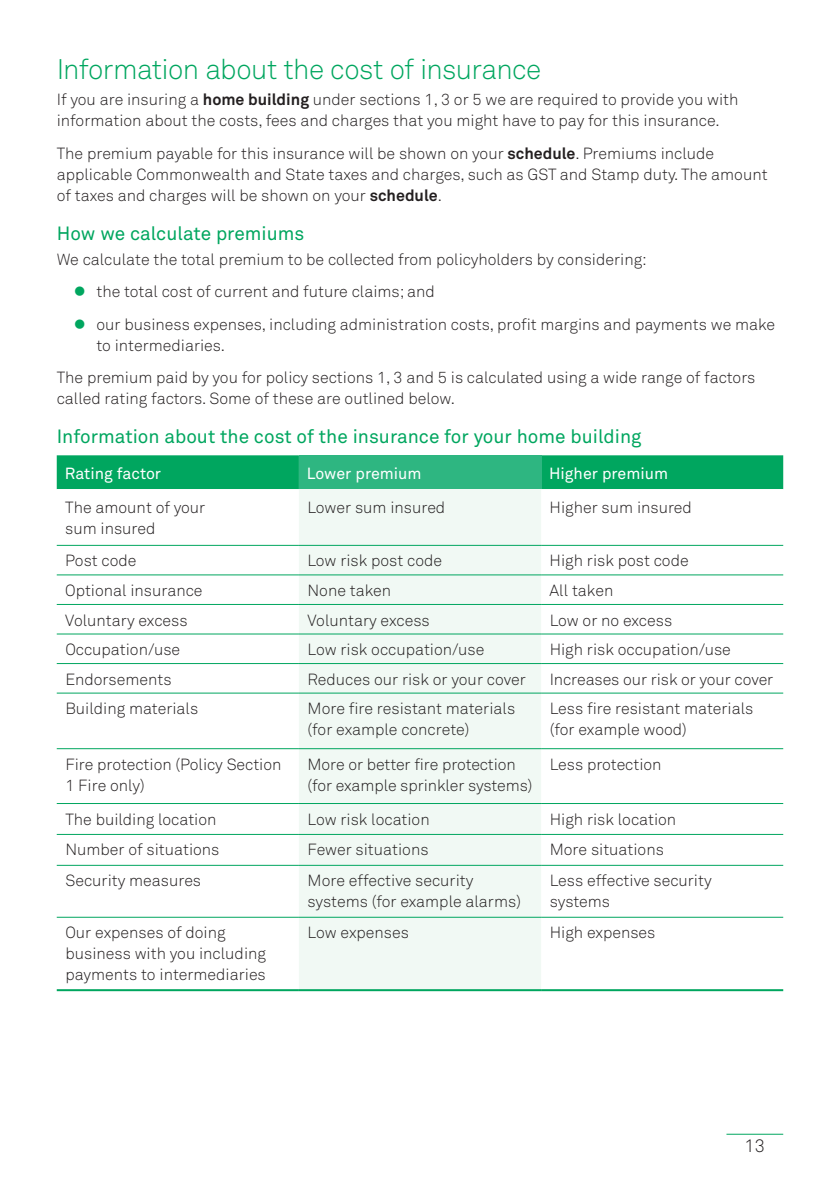
<style>
.page{position:relative;width:840px;height:1191px;background:#fff}
.page>*{position:absolute;margin:0;border:0;box-sizing:border-box;transform-origin:0 0}
.t1{font:300 28px "Akkurat Std";letter-spacing:-.02em;color:#00a65f}
.t2{font:19px "Akkurat Std";color:#00a65f}
.t3{font:300 18px "Akkurat Std";color:#231f20}
.t4{font:300 16px/21px "Akkurat Std";color:#231f20}
.t5{font:16px "Akkurat Std";color:#fff}
.s1{font-weight:700}
</style>
<div class="page">
<div style="left:57px;top:455px;width:725px;height:34px;background:#00a65f"></div>
<div style="left:299px;top:455px;width:241px;height:34px;background:#2eb681"></div>
<svg style="left:57px;top:489px;width:725px;height:500px"></svg>
<div style="left:299px;top:489px;width:241px;height:500px;background:#f1f9f4"></div>
<hr style="left:57px;top:545px;width:242px;height:1px;background:#00a65f">
<hr style="left:299px;top:545px;width:241px;height:1px;background:#00a65f">
<hr style="left:540px;top:545px;width:242px;height:1px;background:#00a65f">
<hr style="left:57px;top:574px;width:242px;height:1px;background:#00a65f">
<hr style="left:299px;top:574px;width:241px;height:1px;background:#00a65f">
<hr style="left:540px;top:574px;width:242px;height:1px;background:#00a65f">
<hr style="left:57px;top:604px;width:242px;height:1px;background:#00a65f">
<hr style="left:299px;top:604px;width:241px;height:1px;background:#00a65f">
<hr style="left:540px;top:604px;width:242px;height:1px;background:#00a65f">
<hr style="left:57px;top:633px;width:242px;height:1px;background:#00a65f">
<hr style="left:299px;top:633px;width:241px;height:1px;background:#00a65f">
<hr style="left:540px;top:633px;width:242px;height:1px;background:#00a65f">
<hr style="left:57px;top:663px;width:242px;height:1px;background:#00a65f">
<hr style="left:299px;top:663px;width:241px;height:1px;background:#00a65f">
<hr style="left:540px;top:663px;width:242px;height:1px;background:#00a65f">
<hr style="left:57px;top:692px;width:242px;height:1px;background:#00a65f">
<hr style="left:299px;top:692px;width:241px;height:1px;background:#00a65f">
<hr style="left:540px;top:692px;width:242px;height:1px;background:#00a65f">
<hr style="left:57px;top:748px;width:242px;height:1px;background:#00a65f">
<hr style="left:299px;top:748px;width:241px;height:1px;background:#00a65f">
<hr style="left:540px;top:748px;width:242px;height:1px;background:#00a65f">
<hr style="left:57px;top:803px;width:242px;height:1px;background:#00a65f">
<hr style="left:299px;top:803px;width:241px;height:1px;background:#00a65f">
<hr style="left:540px;top:803px;width:242px;height:1px;background:#00a65f">
<hr style="left:57px;top:834px;width:242px;height:1px;background:#00a65f">
<hr style="left:299px;top:834px;width:241px;height:1px;background:#00a65f">
<hr style="left:540px;top:834px;width:242px;height:1px;background:#00a65f">
<hr style="left:57px;top:865px;width:242px;height:1px;background:#00a65f">
<hr style="left:299px;top:865px;width:241px;height:1px;background:#00a65f">
<hr style="left:540px;top:865px;width:242px;height:1px;background:#00a65f">
<hr style="left:57px;top:916px;width:242px;height:1px;background:#00a65f">
<hr style="left:299px;top:916px;width:241px;height:1px;background:#00a65f">
<hr style="left:540px;top:916px;width:242px;height:1px;background:#00a65f">
<hr style="left:57px;top:989px;width:242px;height:2px;background:#00a65f">
<hr style="left:299px;top:989px;width:241px;height:2px;background:#00a65f">
<hr style="left:540px;top:989px;width:242px;height:2px;background:#00a65f">
<hr style="left:726px;top:1133px;width:56px;height:1px;background:#00a65f">
<h1 class="t1" style="left:57px;top:52px;width:486px">Information about the cost of insurance</h1>
<p class="t4" style="left:57px;top:89px;width:683px">If you are insuring a <span class="s1">home building</span> under sections 1, 3 or 5 we are required to provide you with information about the costs, fees and charges that you might have to pay for this insurance.</p>
<p class="t4" style="left:57px;top:143px;width:712px">The premium payable for this insurance will be shown on your <span class="s1">schedule</span>. Premiums include applicable Commonwealth and State taxes and charges, such as GST and Stamp duty. The amount of taxes and charges will be shown on your <span class="s1">schedule</span>.</p>
<p class="t2" style="left:57px;top:222px;width:249px">How we calculate premiums</p>
<p class="t4" style="left:96px;top:243px;width:679px;line-height:32.4px;text-indent:-40px">We calculate the total premium to be collected from policyholders by considering:<br>the total cost of current and future claims; and<br>our business expenses, including administration costs, profit margins and payments we make</p>
<p class="t4" style="left:57px;top:329px;width:699px;line-height:32.4px;text-indent:40px">to intermediaries.<br>The premium paid by you for policy sections 1, 3 and 5 is calculated using a wide range of factors</p>
<p class="t4" style="left:57px;top:388px;width:399px">called rating factors. Some of these are outlined below.</p>
<p class="t2" style="left:57px;top:425px;width:586px">Information about the cost of the insurance for your home building</p>
<p class="t5" style="left:65px;top:463px;width:98px">Rating factor</p>
<p class="t5" style="left:307px;top:463px;width:116px">Lower premium</p>
<p class="t5" style="left:549px;top:463px;width:120px">Higher premium</p>
<p class="t4" style="left:65px;top:497px;width:141px">The amount of your sum insured</p>
<p class="t4" style="left:307px;top:497px;width:139px">Lower sum insured</p>
<p class="t4" style="left:549px;top:497px;width:144px">Higher sum insured</p>
<p class="t4" style="left:65px;top:550px;width:73px">Post code</p>
<p class="t4" style="left:307px;top:550px;width:136px">Low risk post code</p>
<p class="t4" style="left:549px;top:550px;width:140px">High risk post code</p>
<p class="t4" style="left:65px;top:580px;width:139px">Optional insurance</p>
<p class="t4" style="left:307px;top:580px;width:85px">None taken</p>
<p class="t4" style="left:549px;top:580px;width:65px">All taken</p>
<p class="t4" style="left:65px;top:609px;width:124px">Voluntary excess</p>
<p class="t4" style="left:307px;top:609px;width:124px">Voluntary excess</p>
<p class="t4" style="left:549px;top:609px;width:124px">Low or no excess</p>
<p class="t4" style="left:65px;top:639px;width:116px">Occupation/use</p>
<p class="t4" style="left:307px;top:639px;width:178px">Low risk occupation/use</p>
<p class="t4" style="left:549px;top:639px;width:182px">High risk occupation/use</p>
<p class="t4" style="left:65px;top:668px;width:108px">Endorsements</p>
<p class="t4" style="left:307px;top:668px;width:220px">Reduces our risk or your cover</p>
<p class="t4" style="left:549px;top:668px;width:225px">Increases our risk or your cover</p>
<p class="t4" style="left:65px;top:698px;width:134px">Building materials</p>
<p class="t4" style="left:307px;top:698px;width:209px">More fire resistant materials (for example concrete)</p>
<p class="t4" style="left:549px;top:698px;width:205px">Less fire resistant materials (for example wood)</p>
<p class="t4" style="left:65px;top:753px;width:217px">Fire protection (Policy Section<br>1 Fire only)</p>
<p class="t4" style="left:307px;top:753px;width:226px">More or better fire protection (for example sprinkler systems)</p>
<p class="t4" style="left:549px;top:753px;width:113px">Less protection</p>
<p class="t4" style="left:65px;top:808px;width:152px">The building location</p>
<p class="t4" style="left:307px;top:808px;width:124px">Low risk location</p>
<p class="t4" style="left:549px;top:808px;width:128px">High risk location</p>
<p class="t4" style="left:65px;top:839px;width:155px">Number of situations</p>
<p class="t4" style="left:307px;top:839px;width:122px">Fewer situations</p>
<p class="t4" style="left:549px;top:839px;width:116px">More situations</p>
<p class="t4" style="left:65px;top:870px;width:137px">Security measures</p>
<p class="t4" style="left:307px;top:870px;width:215px">More effective security systems (for example alarms)</p>
<p class="t4" style="left:549px;top:870px;width:163px">Less effective security systems</p>
<p class="t4" style="left:65px;top:922px;width:202px">Our expenses of doing business with you including payments to intermediaries</p>
<p class="t4" style="left:307px;top:922px;width:103px">Low expenses</p>
<p class="t4" style="left:549px;top:922px;width:107px">High expenses</p>
<p class="t3" style="left:744px;top:1135px;width:22px">13</p>
</div>
